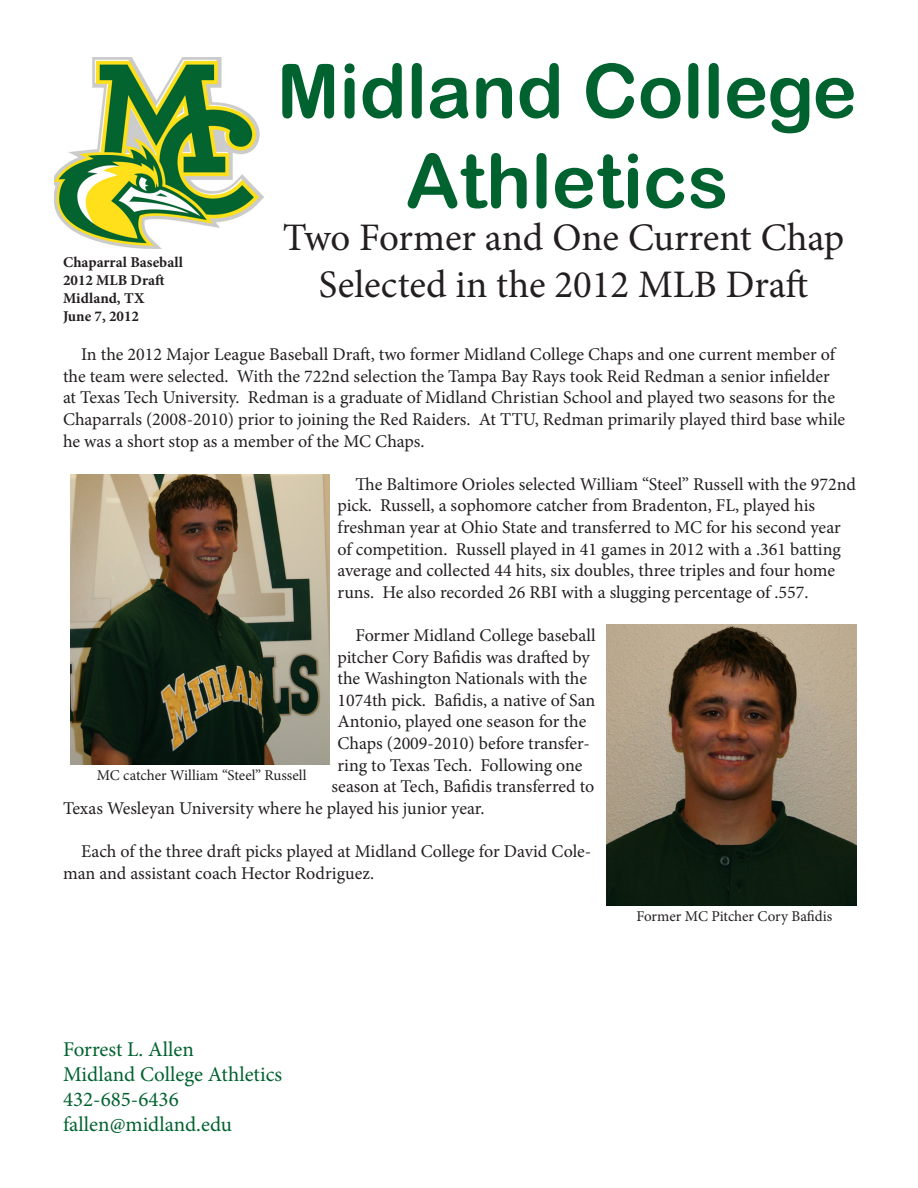
<style>
.page{position:relative;width:918px;height:1188px;background:#fff}
.page>*{position:absolute;margin:0;border:0;box-sizing:border-box;transform-origin:0 0}
.t1{font:75px "Arial Rounded MT Bold";color:#00622f}
.t2{font:39px/46.8px "Minion Pro";color:#231f20;text-align:center}
.t3{font:21px "Minion Pro";color:#00622f}
.t4{font:18px/21.6px "Minion Pro";color:#231f20}
.t5{font:15px "Minion Pro";letter-spacing:-.005em;color:#231f20}
.t6{font:700 15px "Minion Pro";color:#231f20}
</style>
<div class="page">
<img style="left:54px;top:57px;width:209px;height:191px">
<img style="left:606px;top:625px;width:251px;height:281px">
<img style="left:70px;top:475px;width:260px;height:289px">
<p class="t1" style="left:277px;top:47px;width:582px">Midland College</p>
<p class="t1" style="left:406px;top:137px;width:324px">Athletics</p>
<p class="t2" style="left:283px;top:214px;width:563px">Two Former and One Current Chap<br>Selected in the 2012 MLB Draft</p>
<p class="t6" style="left:63px;top:251px;width:121px">Chaparral Baseball</p>
<p class="t6" style="left:63px;top:269px;width:103px">2012 MLB Draft</p>
<p class="t6" style="left:63px;top:287px;width:83px">Midland, TX</p>
<p class="t6" style="left:63px;top:305px;width:78px">June 7, 2012</p>
<p class="t4" style="left:63px;top:344px;width:784px;text-indent:18px">In the 2012 Major League Baseball Draft, two former Midland College Chaps and one current member of the team were selected. With the 722nd selection the Tampa Bay Rays took Reid Redman a senior infielder at Texas Tech University. Redman is a graduate of Midland Christian School and played two seasons for the Chaparrals (2008-2010) prior to joining the Red Raiders. At TTU, Redman primarily played third base while he was a short stop as a member of the MC Chaps.</p>
<p class="t4" style="left:338px;top:473px;width:520px;text-indent:18px">The Baltimore Orioles selected William “Steel” Russell with the 972nd pick. Russell, a sophomore catcher from Bradenton, FL, played his freshman year at Ohio State and transferred to MC for his second year of competition. Russell played in 41 games in 2012 with a .361 batting average and collected 44 hits, six doubles, three triples and four home runs. He also recorded 26 RBI with a slugging percentage of .557.</p>
<p class="t4" style="left:356px;top:624px;width:242px">Former Midland College baseball</p>
<p class="t4" style="left:338px;top:646px;width:254px">pitcher Cory Bafidis was drafted by</p>
<p class="t4" style="left:338px;top:668px;width:251px">the Washington Nationals with the</p>
<p class="t4" style="left:338px;top:689px;width:259px">1074th pick. Bafidis, a native of San</p>
<p class="t4" style="left:338px;top:711px;width:250px">Antonio, played one season for the</p>
<p class="t4" style="left:338px;top:732px;width:254px">Chaps (2009-2010) before transfer-</p>
<p class="t4" style="left:338px;top:754px;width:247px">ring to Texas Tech. Following one</p>
<p class="t4" style="left:332px;top:776px;width:264px">season at Tech, Bafidis transferred to</p>
<p class="t4" style="left:63px;top:797px;width:423px">Texas Wesleyan University where he played his junior year.</p>
<p class="t4" style="left:63px;top:840px;width:530px;text-indent:18px">Each of the three draft picks played at Midland College for David Cole&shy;man and assistant coach Hector Rodriguez.</p>
<p class="t5" style="left:636px;top:906px;width:197px">Former MC Pitcher Cory Bafidis</p>
<p class="t5" style="left:97px;top:765px;width:211px">MC catcher William “Steel” Russell</p>
<p class="t3" style="left:63px;top:1035px;width:132px">Forrest L. Allen</p>
<p class="t3" style="left:63px;top:1060px;width:221px">Midland College Athletics</p>
<p class="t3" style="left:63px;top:1085px;width:117px">432-685-6436</p>
<p class="t3" style="left:63px;top:1110px;width:171px">fallen@midland.edu</p>
</div>
